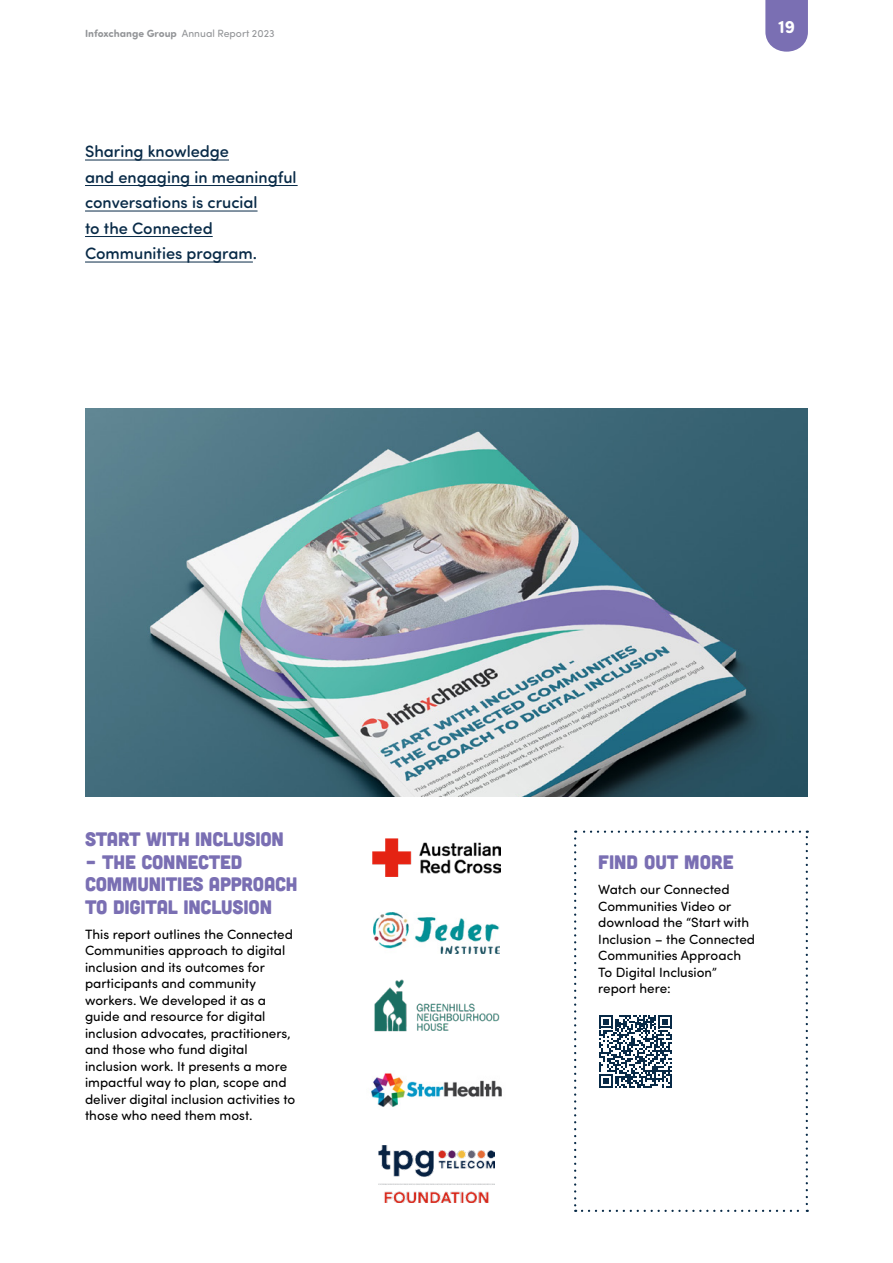
<style>
.page{position:relative;width:893px;height:1263px;background:#fff}
.page>*{position:absolute;margin:0;border:0;box-sizing:border-box;transform-origin:0 0}
.t1{font:19.5px/22.5px "Cubano";letter-spacing:-.01em;color:#7a6fb3}
.t2{font:700 18px "Sofia Pro Soft";color:#fff}
.Quote__Content{font:500 16.5px/25.5px "Sofia Pro Soft";color:#082a47}
.Body{font:13.5px/16.5px "Sofia Pro Soft";color:#000}
.t3{font:700 10.5px "Sofia Pro Soft";color:#939598}
.s1{font-weight:400}
</style>
<div class="page">
<img style="left:85px;top:408px;width:723px;height:389px">
<img style="left:373px;top:838px;width:127px;height:39px">
<img style="left:378px;top:1145px;width:117px;height:58px">
<img style="left:370px;top:1073px;width:132px;height:34px">
<img style="left:374px;top:979px;width:126px;height:53px">
<img style="left:374px;top:913px;width:125px;height:41px">
<hr style="left:85px;top:160px;width:144px;height:1px;background:#082a47">
<hr style="left:85px;top:185px;width:213px;height:1px;background:#082a47">
<hr style="left:85px;top:211px;width:173px;height:1px;background:#082a47">
<hr style="left:85px;top:236px;width:128px;height:1px;background:#082a47">
<hr style="left:85px;top:262px;width:168px;height:1px;background:#082a47">
<svg style="left:574px;top:830px;width:234px;height:382px"></svg>
<svg style="left:765px;top:0;width:43px;height:52px;background:#867cba"></svg>
<p class="t3" style="left:85px;top:25px;width:191px">Infoxchange Group <span class="s1">Annual Report 2023</span></p>
<p class="Quote__Content" style="left:85px;top:137px;width:213px">Sharing knowledge<br>and engaging in meaningful conversations is crucial<br>to the Connected<br>Communities program.</p>
<h2 class="t1" style="left:85px;top:827px;width:200px">START WITH INCLUSION</h2>
<h2 class="t1" style="left:85px;top:850px;width:214px">– THE CONNECTED<br>COMMUNITIES APPROACH<br>TO DIGITAL INCLUSION</h2>
<p class="Body" style="left:85px;top:925px;width:212px">This report outlines the Connected<br>Communities approach to digital inclusion and its outcomes for participants and community workers. We developed it as a guide and resource for digital inclusion advocates, practitioners, and those who fund digital inclusion work. It presents a more impactful way to plan, scope and deliver digital inclusion activities to those who need them most.</p>
<h2 class="t2" style="left:778px;top:14px;width:19px">19</h2>
<h2 class="t1" style="left:598px;top:850px;width:137px">FIND OUT MORE</h2>
<p class="Body" style="left:598px;top:881px;width:158px">Watch our Connected<br>Communities Video or download the “Start with<br>Inclusion – the Connected<br>Communities Approach<br>To Digital Inclusion” report here:</p>
</div>
